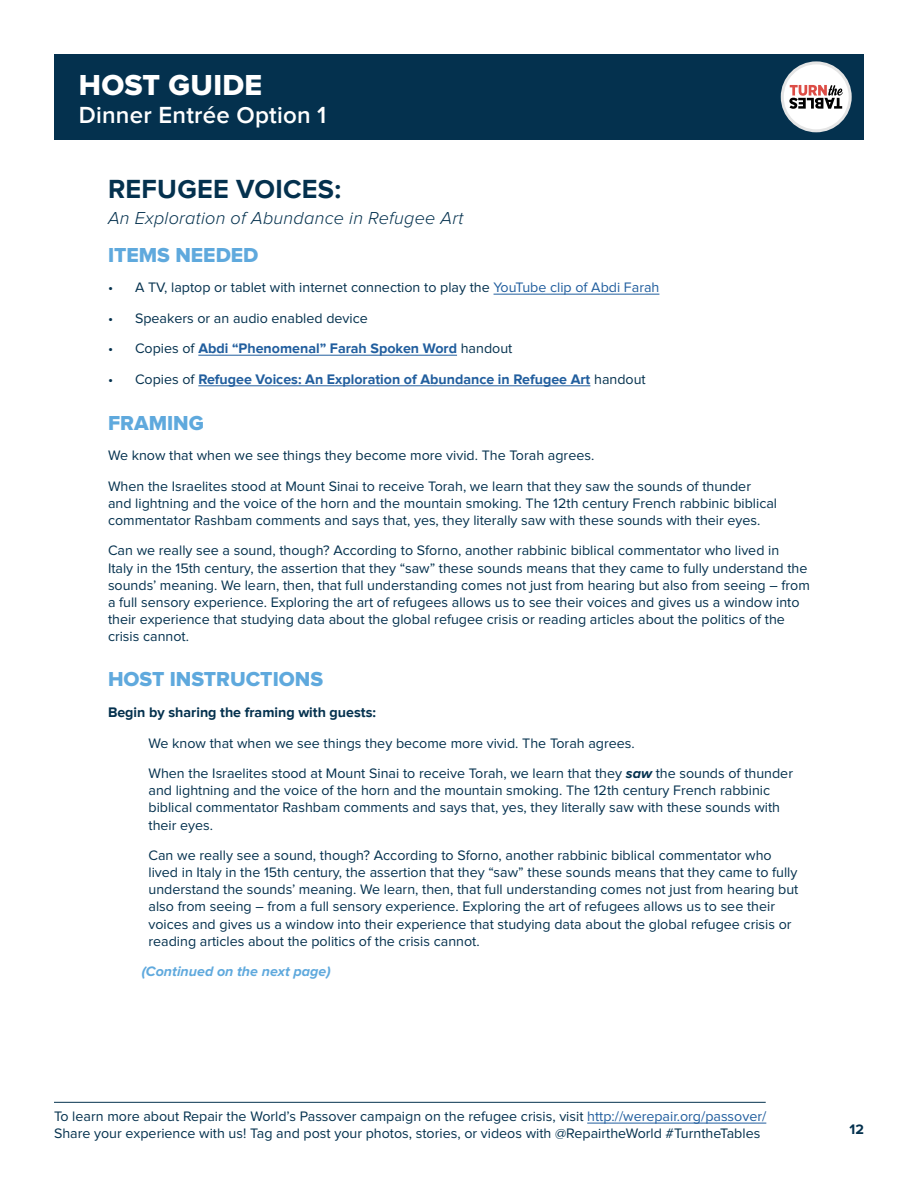
<style>
.page{position:relative;width:918px;height:1188px;background:#fff}
.page>*{position:absolute;margin:0;border:0;box-sizing:border-box;transform-origin:0 0}
.t1{font:30px "Proxima Nova Extrabld";letter-spacing:.01em;color:#fff}
.t2{font:700 27px "Proxima Nova";letter-spacing:.01em;color:#04314e}
.t3{font:600 24px "Proxima Nova";letter-spacing:.01em;color:#fff}
.t4{font:21px "Proxima Nova Extrabld";color:#5fa9dd}
.t5{font:italic 300 18px "Proxima Nova";letter-spacing:.015em;color:#04314e}
.t6{font:14.25px/17.1px "Proxima Nova";color:#04314e}
.t7{font:700 14.25px "Proxima Nova";color:#215e9e}
.t8{font:700 14.25px "Proxima Nova";color:#04314e}
.t9{font:italic 700 14.25px "Proxima Nova";color:#5fa9dd}
.s1{color:#215e9e}
.s2{font-weight:400;color:#04314e}
.s3{font-weight:700;font-style:italic}
</style>
<div class="page">
<div style="left:54px;top:54px;width:810px;height:85px;background:#04314e"></div>
<hr style="left:587px;top:1123px;width:179px;height:1px;background:#215e9e">
<hr style="left:54px;top:1102px;width:712px;height:1px;background:#04314e">
<svg style="left:781px;top:61px;width:71px;height:71px"></svg>
<div style="left:784px;top:64px;width:65px;height:65px;background:#fff;border-radius:50%"></div>
<svg style="left:789px;top:85px;width:54px;height:24px"></svg>
<hr style="left:494px;top:294px;width:165px;height:1px;background:#215e9e">
<hr style="left:198px;top:355px;width:259px;height:1px;background:#215e9e">
<hr style="left:198px;top:386px;width:392px;height:1px;background:#215e9e">
<h1 class="t1" style="left:79px;top:72px;width:185px">HOST GUIDE</h1>
<h3 class="t3" style="left:79px;top:102px;width:249px">Dinner Entrée Option 1</h3>
<h2 class="t2" style="left:108px;top:174px;width:235px">REFUGEE VOICES:</h2>
<p class="t5" style="left:108px;top:210px;width:357px">An Exploration of Abundance in Refugee Art</p>
<h3 class="t4" style="left:108px;top:245px;width:152px">ITEMS NEEDED</h3>
<p class="t6" style="left:108px;top:280px;width:553px">• A TV, laptop or tablet with internet connection to play the <span class="s1">YouTube clip of Abdi Farah</span></p>
<p class="t6" style="left:108px;top:310px;width:261px">• Speakers or an audio enabled device</p>
<p class="t7" style="left:108px;top:340px;width:406px"><span class="s2">• Copies of</span> Abdi “Phenomenal” Farah Spoken Word <span class="s2">handout</span></p>
<p class="t7" style="left:108px;top:371px;width:539px"><span class="s2">• Copies of</span> Refugee Voices: An Exploration of Abundance in Refugee Art <span class="s2">handout</span></p>
<h3 class="t4" style="left:108px;top:413px;width:98px">FRAMING</h3>
<p class="t6" style="left:108px;top:441px;width:645px;line-height:30.6px">We know that when we see things they become more vivid. The Torah agrees.<br>When the Israelites stood at Mount Sinai to receive Torah, we learn that they saw the sounds of thunder</p>
<p class="t6" style="left:108px;top:495px;width:671px">and lightning and the voice of the horn and the mountain smoking. The 12th century French rabbinic biblical commentator Rashbam comments and says that, yes, they literally saw with these sounds with their eyes.</p>
<p class="t6" style="left:108px;top:543px;width:703px">Can we really see a sound, though? According to Sforno, another rabbinic biblical commentator who lived in<br>Italy in the 15th century, the assertion that they “saw” these sounds means that they came to fully understand the sounds’ meaning. We learn, then, that full understanding comes not just from hearing but also from seeing – from a full sensory experience. Exploring the art of refugees allows us to see their voices and gives us a window into their experience that studying data about the global refugee crisis or reading articles about the politics of the crisis cannot.</p>
<h3 class="t4" style="left:108px;top:670px;width:217px">HOST INSTRUCTIONS</h3>
<p class="t8" style="left:108px;top:704px;width:270px">Begin by sharing the framing with guests:</p>
<p class="t6" style="left:148px;top:728px;width:646px;line-height:30.6px">We know that when we see things they become more vivid. The Torah agrees.<br>When the Israelites stood at Mount Sinai to receive Torah, we learn that they <span class="s3">saw</span> the sounds of thunder</p>
<p class="t6" style="left:148px;top:783px;width:633px">and lightning and the voice of the horn and the mountain smoking. The 12th century French rabbinic biblical commentator Rashbam comments and says that, yes, they literally saw with these sounds with their eyes.</p>
<p class="t6" style="left:148px;top:847px;width:651px">Can we really see a sound, though? According to Sforno, another rabbinic biblical commentator who lived in Italy in the 15th century, the assertion that they “saw” these sounds means that they came to fully understand the sounds’ meaning. We learn, then, that full understanding comes not just from hearing but also from seeing – from a full sensory experience. Exploring the art of refugees allows us to see their voices and gives us a window into their experience that studying data about the global refugee crisis or reading articles about the politics of the crisis cannot.</p>
<p class="t9" style="left:142px;top:965px;width:190px">(Continued on the next page)</p>
<p class="t6" style="left:54px;top:1109px;width:714px">To learn more about Repair the World’s Passover campaign on the refugee crisis, visit <span class="s1">http://werepair.org/passover/<br></span>Share your experience with us! Tag and post your photos, stories, or videos with @RepairtheWorld #TurntheTables</p>
<p class="t8" style="left:850px;top:1121px;width:16px">12</p>
</div>
